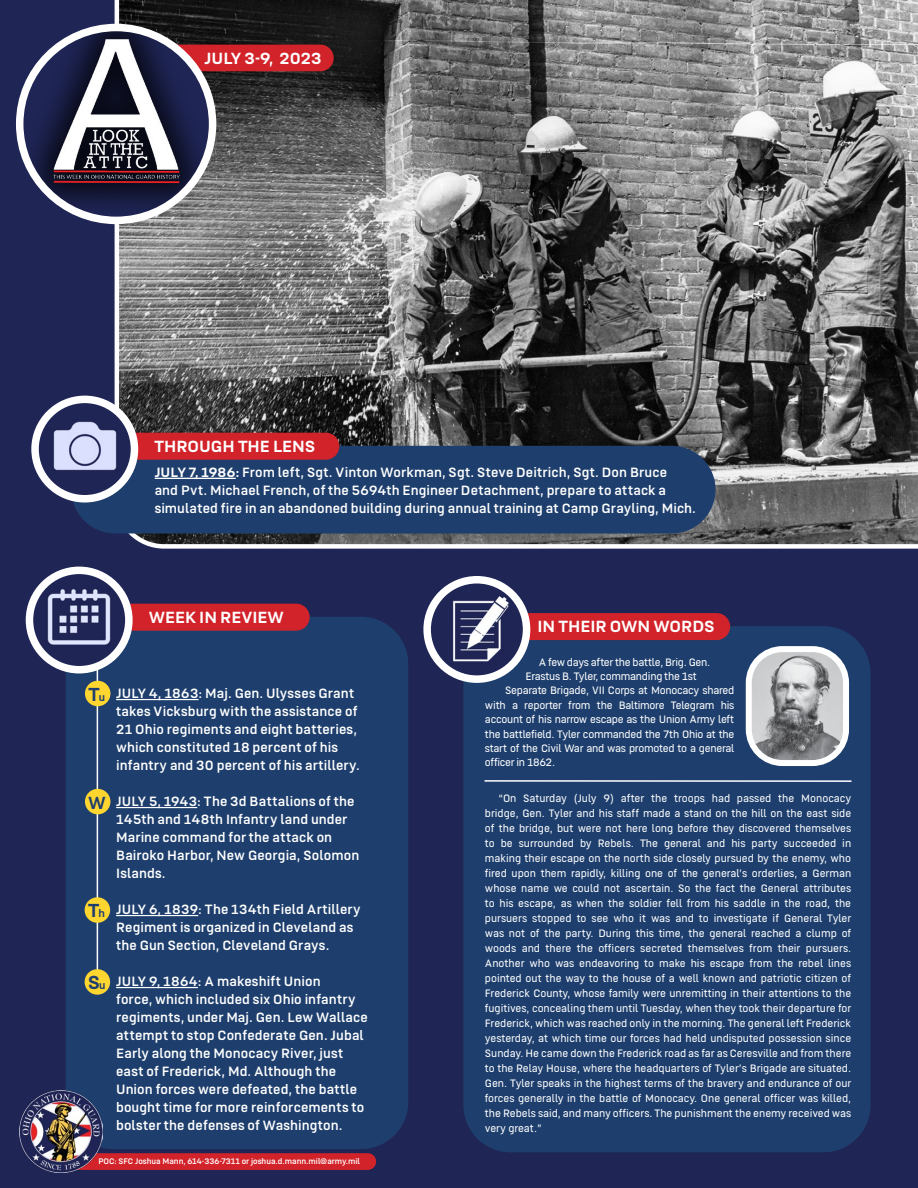
<style>
.page{position:relative;width:918px;height:1188px;background:#1f2555}
.page>*{position:absolute;margin:0;border:0;box-sizing:border-box;transform-origin:0 0}
.t1{font:700 21px "US Army";color:#1e3f6d}
.t2{font:700 19.5px "US Army";color:#1e3f6d}
.t3{font:700 18px "US Army";color:#fff}
.t4{font:15px/18px "US Army";letter-spacing:.005em;color:#fff}
.t5{font:300 12px/15px "US Army";letter-spacing:-.02em;color:#fff;text-align:justify}
.t6{font:9px "US Army";color:#fff}
.s1{font-weight:700}
.s2{font-size:12px}
</style>
<div class="page">
<div style="left:66px;top:617px;width:342px;height:532px;background:#1e3f6d;border-radius:47px"></div>
<hr style="left:116px;top:699px;width:83px;height:1px;background:#fff">
<hr style="left:116px;top:807px;width:81px;height:1px;background:#fff">
<hr style="left:116px;top:915px;width:82px;height:1px;background:#fff">
<hr style="left:116px;top:987px;width:82px;height:1px;background:#fff">
<div style="left:42px;top:604px;width:268px;height:27px;background:#d2232a;border-radius:14px"></div>
<img style="left:29px;top:570px;width:100px;height:100px;border-radius:50px">
<div style="left:26px;top:567px;width:107px;height:106px;border:8px solid #fff;border-radius:50%"></div>
<hr style="left:97px;top:665px;width:1px;height:316px;background:#fff">
<div style="left:85px;top:681px;width:25px;height:25px;background:#ffd530;border-radius:50%"></div>
<div style="left:85px;top:789px;width:25px;height:25px;background:#ffd530;border-radius:50%"></div>
<div style="left:85px;top:897px;width:25px;height:26px;background:#ffd530;border-radius:50%"></div>
<div style="left:85px;top:969px;width:25px;height:26px;background:#ffd530;border-radius:50%"></div>
<svg style="left:115px;top:0;width:803px;height:549px;background:#6b6b6b"></svg>
<div style="left:71px;top:446px;width:645px;height:88px;background:#1e3f6d;border-radius:44px"></div>
<hr style="left:155px;top:478px;width:81px;height:1px;background:#fff">
<div style="left:48px;top:433px;width:291px;height:27px;background:#d2232a;border-radius:14px"></div>
<img style="left:35px;top:399px;width:99px;height:100px;border-radius:50px">
<div style="left:31px;top:396px;width:107px;height:107px;border:8px solid #fff;border-radius:50%"></div>
<div style="left:98px;top:45px;width:236px;height:26px;background:#d2232a;border-radius:13px"></div>
<div style="left:20px;top:28px;width:193px;height:191px;background:#000;opacity:.75"></div>
<img style="left:49px;top:29px;width:133px;height:191px">
<div style="left:16px;top:24px;width:200px;height:200px;border:8px solid #fff;border-radius:50%"></div>
<div style="left:48px;top:1153px;width:328px;height:17px;background:#d2232a;border-radius:8px"></div>
<img style="left:19px;top:1090px;width:83px;height:82px">
<div style="left:463px;top:626px;width:408px;height:526px;background:#1e3f6d;border-radius:47px"></div>
<div style="left:440px;top:613px;width:290px;height:27px;background:#d2232a;border-radius:14px"></div>
<img style="left:753px;top:653px;width:89px;height:106px">
<div style="left:746px;top:646px;width:103px;height:120px;border:6px solid #fff;border-radius:34px"></div>
<img style="left:427px;top:580px;width:100px;height:99px;border-radius:50px">
<div style="left:423px;top:576px;width:107px;height:107px;border:8px solid #fff;border-radius:50%"></div>
<hr style="left:485px;top:780px;width:367px;height:2px;background:#fff">
<h3 class="t3" style="left:205px;top:48px;width:118px">JULY 3-9, 2023</h3>
<h3 class="t3" style="left:154px;top:436px;width:163px">THROUGH THE LENS</h3>
<p class="t4" style="left:155px;top:463px;width:543px"><span class="s1">JULY 7, 1986:</span> From left, Sgt. Vinton Workman, Sgt. Steve Deitrich, Sgt. Don Bruce<br>and Pvt. Michael French, of the 5694th Engineer Detachment, prepare to attack a simulated fire in an abandoned building during annual training at Camp Grayling, Mich.</p>
<h3 class="t3" style="left:149px;top:607px;width:136px">WEEK IN REVIEW</h3>
<h1 class="t1" style="left:89px;top:683px;width:18px">T<span class="s2">u</span></h1>
<h2 class="t2" style="left:88px;top:792px;width:19px">W</h2>
<h1 class="t1" style="left:88px;top:899px;width:18px">T<span class="s2">h</span></h1>
<h1 class="t1" style="left:88px;top:971px;width:19px">S<span class="s2">u</span></h1>
<p class="t4" style="left:116px;top:685px;width:245px">JULY 4, 1863: Maj. Gen. Ulysses Grant takes Vicksburg with the assistance of 21 Ohio regiments and eight batteries, which constituted 18 percent of his infantry and 30 percent of his artillery.</p>
<p class="t4" style="left:116px;top:793px;width:245px">JULY 5, 1943: The 3d Battalions of the<br>145th and 148th Infantry land under<br>Marine command for the attack on<br>Bairoko Harbor, New Georgia, Solomon<br>Islands.</p>
<p class="t4" style="left:116px;top:901px;width:246px">JULY 6, 1839: The 134th Field Artillery<br>Regiment is organized in Cleveland as the Gun Section, Cleveland Grays.</p>
<p class="t4" style="left:116px;top:973px;width:253px">JULY 9, 1864: A makeshift Union<br>force, which included six Ohio infantry regiments, under Maj. Gen. Lew Wallace attempt to stop Confederate Gen. Jubal Early along the Monocacy River, just east of Frederick, Md. Although the Union forces were defeated, the battle bought time for more reinforcements to bolster the defenses of Washington.</p>
<h3 class="t3" style="left:538px;top:616px;width:179px">IN THEIR OWN WORDS</h3>
<p class="t5" style="left:539px;top:654px;width:173px">A few days after the battle, Brig. Gen.</p>
<p class="t5" style="left:525px;top:669px;width:173px">Erastus B. Tyler, commanding the 1st</p>
<p class="t5" style="left:505px;top:683px;width:231px">Separate Brigade, VII Corps at Monocacy shared</p>
<p class="t5" style="left:485px;top:698px;width:251px">with a reporter from the Baltimore Telegram his</p>
<p class="t5" style="left:485px;top:712px;width:251px">account of his narrow escape as the Union Army left</p>
<p class="t5" style="left:485px;top:726px;width:251px">the battlefield. Tyler commanded the 7th Ohio at the</p>
<p class="t5" style="left:485px;top:741px;width:251px">start of the Civil War and was promoted to a general</p>
<p class="t5" style="left:485px;top:755px;width:72px">officer in 1862.</p>
<p class="t5" style="left:485px;top:791px;width:368px;text-indent:14px">“On Saturday (July 9) after the troops had passed the Monocacy bridge, Gen. Tyler and his staff made a stand on the hill on the east side of the bridge, but were not here long before they discovered themselves to be surrounded by Rebels. The general and his party succeeded in making their escape on the north side closely pursued by the enemy, who fired upon them rapidly, killing one of the general’s orderlies, a German whose name we could not ascertain. So the fact the General attributes to his escape, as when the soldier fell from his saddle in the road, the pursuers stopped to see who it was and to investigate if General Tyler was not of the party. During this time, the general reached a clump of woods and there the officers secreted themselves from their pursuers.<br>Another who was endeavoring to make his escape from the rebel lines pointed out the way to the house of a well known and patriotic citizen of Frederick County, whose family were unremitting in their attentions to the fugitives, concealing them until Tuesday, when they took their departure for Frederick, which was reached only in the morning. The general left Frederick yesterday, at which time our forces had held undisputed possession since Sunday. He came down the Frederick road as far as Ceresville and from there to the Relay House, where the headquarters of Tyler’s Brigade are situated.<br>Gen. Tyler speaks in the highest terms of the bravery and endurance of our forces generally in the battle of Monocacy. One general officer was killed, the Rebels said, and many officers. The punishment the enemy received was very great.”</p>
<p class="t6" style="left:99px;top:1157px;width:263px">POC: SFC Joshua Mann, 614-336-7311 or joshua.d.mann.mil@army.mil</p>
</div>
